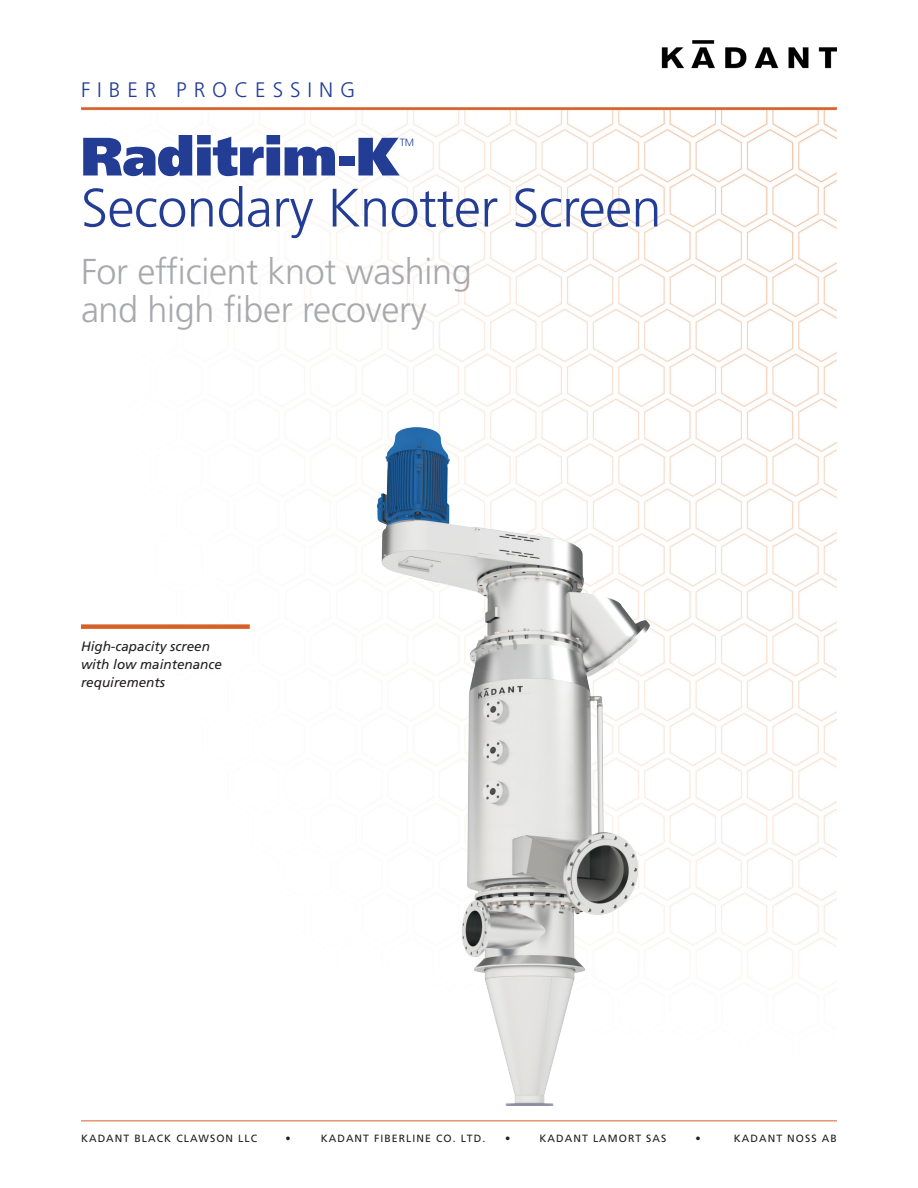
<style>
.page{position:relative;width:918px;height:1188px;background:#fff}
.page>*{position:absolute;margin:0;border:0;box-sizing:border-box;transform-origin:0 0}
.KADANT_BROCHURE_TITLE_1{font:300 54px "Frutiger LT Std";letter-spacing:-.01em;color:#233d95}
.KADANT_BROCHURE_TITLE_1-2{font:900 54px "Frutiger LT Std";letter-spacing:-.01em;color:#233d95}
.KADANT_BROCHURE_INTRO_MESSAGE_HEADER{font:300 36px "Frutiger LT Std";letter-spacing:-.01em;color:#a8a9ad}
.t1{font:300 21px "Frutiger LT Std";letter-spacing:.33em;color:#233d95}
.KADANT_BROCHURE_CAPTIONS_BOLD{font:italic 13.5px/18px "Frutiger LT Std";color:#231f20}
.t2{font:10.5px "Frutiger LT Std";letter-spacing:.1em;color:#231f20}
.KADANT_BROCHURE_TITLE_1-3{font:300 10.5px "Frutiger LT Std";color:#233d95}
</style>
<div class="page">
<img style="left:81px;top:47px;width:756px;height:935px">
<img style="left:662px;top:40px;width:175px;height:28px">
<hr style="left:81px;top:107px;width:756px;height:2px;background:#d66127">
<hr style="left:81px;top:1120px;width:756px;height:1px;background:#d66127">
<div style="left:81px;top:624px;width:169px;height:5px;background:#d66127"></div>
<img style="left:367px;top:414px;width:300px;height:692px">
<h3 class="t1" style="left:81px;top:78px;width:276px">FIBER PROCESSING</h3>
<p class="KADANT_BROCHURE_TITLE_1-2" style="left:81px;top:124px;width:321px">Raditrim-K</p>
<p class="KADANT_BROCHURE_TITLE_1-3" style="left:400px;top:136px;width:16px">TM</p>
<p class="KADANT_BROCHURE_TITLE_1" style="left:81px;top:177px;width:582px">Secondary Knotter Screen</p>
<p class="KADANT_BROCHURE_INTRO_MESSAGE_HEADER" style="left:81px;top:251px;width:392px">For efficient knot washing</p>
<p class="KADANT_BROCHURE_INTRO_MESSAGE_HEADER" style="left:81px;top:290px;width:347px">and high fiber recovery</p>
<p class="KADANT_BROCHURE_CAPTIONS_BOLD" style="left:81px;top:638px;width:143px">High-capacity screen with low maintenance requirements</p>
<p class="t2" style="left:81px;top:1132px;width:178px">KADANT BLACK CLAWSON LLC</p>
<p class="t2" style="left:285px;top:1132px;width:7px">•</p>
<p class="t2" style="left:321px;top:1132px;width:166px">KADANT FIBERLINE CO. LTD.</p>
<p class="t2" style="left:505px;top:1132px;width:7px">•</p>
<p class="t2" style="left:540px;top:1132px;width:128px">KADANT LAMORT SAS</p>
<p class="t2" style="left:696px;top:1132px;width:7px">•</p>
<p class="t2" style="left:734px;top:1132px;width:104px">KADANT NOSS AB</p>
</div>
